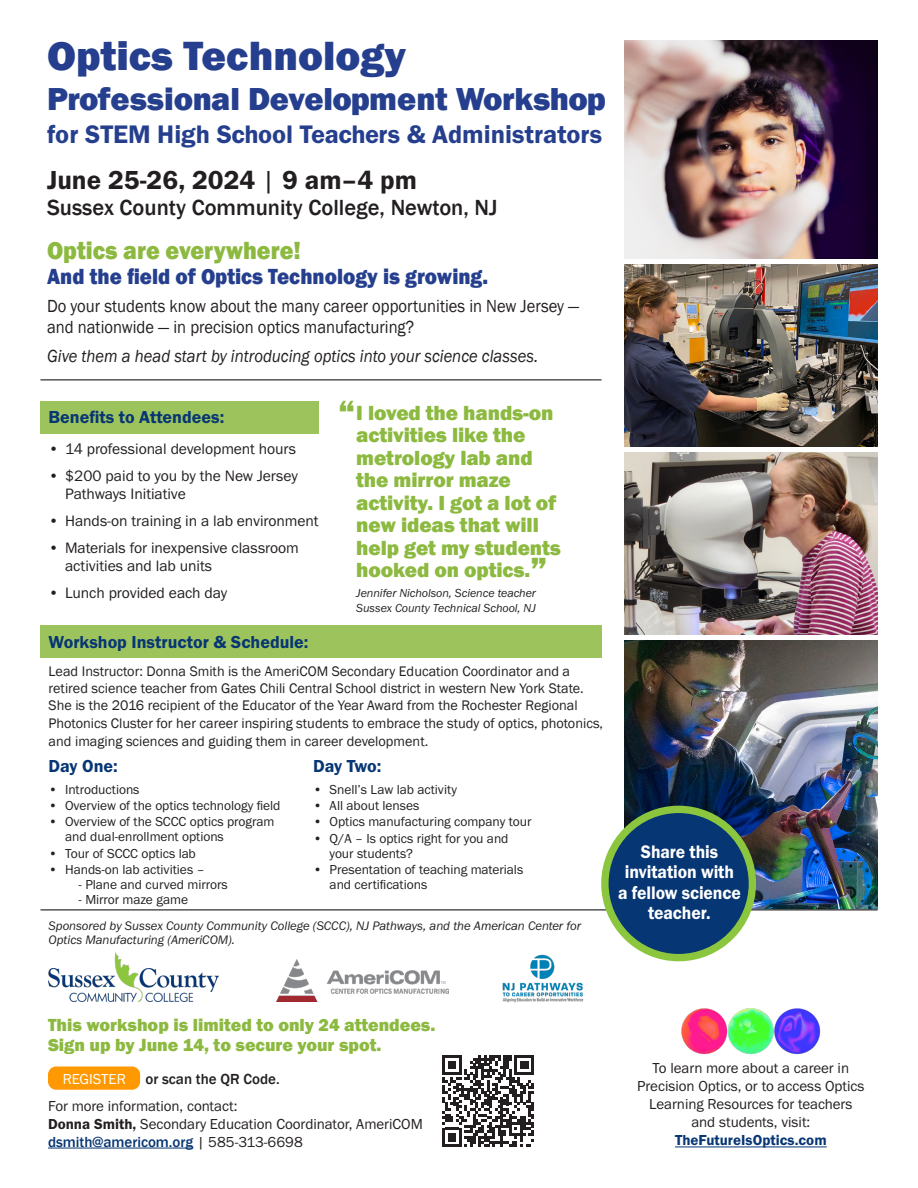
<style>
.page{position:relative;width:918px;height:1188px;background:#fff}
.page>*{position:absolute;margin:0;border:0;box-sizing:border-box;transform-origin:0 0}
.t1{font:800 42px "Franklin Gothic";color:#253f8e}
.t2{font:800 32.7px "Franklin Gothic";letter-spacing:-.015em;color:#253f8e}
.t3{font:600 27px "Franklin Gothic FS";color:#231f20}
.t4{font:600 26.25px "Franklin Gothic FS";color:#253f8e}
.Introduction{font:800 25.5px "Franklin Gothic";color:#8cb93f;scale:.92 1}
.Introduction-2{font:800 22.5px "Franklin Gothic";color:#253f8e;scale:.92 1}
.Introduction-3{font:500 22.5px "Franklin Gothic";color:#231f20}
.t5{font:800 21px/22.5px "Franklin Gothic";letter-spacing:-.005em;color:#8cb93f}
.Introduction-4{font:600 18.75px/20.4px "Franklin Gothic FS";letter-spacing:-.005em;color:#fff;text-align:center;scale:.94 1}
.Introduction-5{font:18px/21px "Franklin Gothic";color:#231f20;scale:.92 1}
.CTA{font:800 18px/19.5px "Franklin Gothic";color:#8cb93f}
.Introduction-6{font:italic 18px "Franklin Gothic";color:#231f20;scale:.92 1}
.CTA-2{font:600 18px "Franklin Gothic FS";color:#073674}
.CTA_2{font:600 18px "Franklin Gothic FS";letter-spacing:-.01em;color:#073674}
.t6{font:15.6px/18px "Franklin Gothic FS";letter-spacing:-.005em;color:#231f20}
.t7{font:15px/18px "Franklin Gothic FS";letter-spacing:-.005em;color:#231f20;text-align:center}
.t8{font:500 15px "Franklin Gothic";color:#073674}
.t9{font:600 15px "Franklin Gothic FS";color:#073674}
.t10{font:500 15px "Franklin Gothic";color:#231f20}
.Introduction-7{font:15px "Franklin Gothic FS";color:#fff}
.Body_2{font:14.25px/17.4px "Franklin Gothic";color:#231f20}
.t11{font:13.5px/15px "Franklin Gothic FS";letter-spacing:-.005em;color:#231f20}
.Introduction-8{font:italic 12.75px/13.5px "Franklin Gothic FS";color:#231f20}
.t12{font:italic 12px/15px "Franklin Gothic FS";letter-spacing:-.005em;color:#231f20}
.s1{font-weight:400}
.s2{font-size:37.5px}
.s3{font-weight:600}
.s4{font-family:"Franklin Gothic FS";font-weight:400;color:#231f20}
</style>
<div class="page">
<img style="left:624px;top:641px;width:254px;height:268px">
<div style="left:40px;top:401px;width:279px;height:33px;background:#9dc45c"></div>
<hr style="left:40px;top:379px;width:562px;height:2px;background:#555454">
<hr style="left:40px;top:909px;width:838px;height:2px;background:#555454">
<img style="left:624px;top:265px;width:254px;height:182px">
<img style="left:624px;top:453px;width:254px;height:182px">
<img style="left:624px;top:40px;width:254px;height:219px">
<hr style="left:48px;top:1148px;width:145px;height:1px;background:#073674">
<div style="left:40px;top:625px;width:562px;height:33px;background:#9dc45c"></div>
<hr style="left:675px;top:1147px;width:152px;height:1px;background:#073674">
<div style="left:605px;top:809px;width:147px;height:149px;background:#073674;border-radius:50%"></div>
<div style="left:601px;top:806px;width:155px;height:155px;border:7px solid #8cc63f;border-radius:50%"></div>
<img style="left:681px;top:1008px;width:140px;height:47px">
<img style="left:48px;top:952px;width:170px;height:49px">
<img style="left:276px;top:960px;width:172px;height:41px">
<img style="left:502px;top:954px;width:82px;height:49px">
<svg style="left:442px;top:1055px;width:92px;height:92px"></svg>
<div style="left:48px;top:1066px;width:92px;height:24px;background:#ff9902;border-radius:8px"></div>
<p class="t1" style="left:47px;top:29px;width:360px">Optics Technology</p>
<p class="t2" style="left:47px;top:78px;width:560px">Professional Development Workshop</p>
<p class="t4" style="left:47px;top:120px;width:557px">for STEM High School Teachers &amp; Administrators</p>
<p class="t3" style="left:47px;top:165px;width:371px">June 25-26, 2024 <span class="s1">|</span> 9 am–4 pm</p>
<p class="Introduction-3" style="left:47px;top:193px;width:452px">Sussex County Community College, Newton, NJ</p>
<p class="Introduction" style="left:47px;top:234px;width:277px">Optics are everywhere!</p>
<p class="Introduction-2" style="left:47px;top:262px;width:481px">And the field of Optics Technology is growing.</p>
<p class="Introduction-5" style="left:47px;top:296px;width:580px">Do your students know about the many career opportunities in New Jersey — and nationwide — in precision optics manufacturing?</p>
<p class="Introduction-6" style="left:47px;top:345px;width:535px">Give them a head start by introducing optics into your science classes.</p>
<p class="CTA-2" style="left:49px;top:407px;width:177px">Benefits to Attendees:</p>
<p class="t6" style="left:49px;top:440px;width:249px">• 14 professional development hours</p>
<p class="t6" style="left:65px;top:467px;width:234px;text-indent:-17px">• $200 paid to you by the New Jersey<br>Pathways Initiative</p>
<p class="t6" style="left:49px;top:512px;width:271px">• Hands-on training in a lab environment</p>
<p class="t6" style="left:65px;top:539px;width:235px;text-indent:-17px">• Materials for inexpensive classroom activities and lab units</p>
<p class="t6" style="left:49px;top:584px;width:180px">• Lunch provided each day</p>
<p class="CTA-2" style="left:49px;top:632px;width:261px">Workshop Instructor &amp; Schedule:</p>
<p class="t5" style="left:356px;top:402px;width:206px;text-indent:-18px"><span class="s2">“</span>I loved the hands-on activities like the metrology lab and the mirror maze activity. I got a lot of new ideas that will help get my students hooked on optics.<span class="s2">”</span></p>
<p class="t12" style="left:356px;top:586px;width:181px">Jennifer Nicholson, Science teacher<br>Sussex County Technical School, NJ</p>
<p class="Body_2" style="left:49px;top:663px;width:556px">Lead Instructor: Donna Smith is the AmeriCOM Secondary Education Coordinator and a retired science teacher from Gates Chili Central School district in western New York State.<br>She is the 2016 recipient of the Educator of the Year Award from the Rochester Regional Photonics Cluster for her career inspiring students to embrace the study of optics, photonics, and imaging sciences and guiding them in career development.</p>
<p class="CTA_2" style="left:313px;top:756px;width:70px">Day Two:</p>
<p class="t11" style="left:313px;top:782px;width:145px">• Snell’s Law lab activity</p>
<p class="t11" style="left:313px;top:798px;width:108px">• All about lenses</p>
<p class="t11" style="left:313px;top:815px;width:220px">• Optics manufacturing company tour</p>
<p class="t11" style="left:330px;top:831px;width:180px;text-indent:-16px">• Q/A – Is optics right for you and your students?</p>
<p class="t11" style="left:330px;top:862px;width:195px;text-indent:-16px">• Presentation of teaching materials and certifications</p>
<p class="CTA_2" style="left:49px;top:756px;width:71px">Day One:</p>
<p class="t11" style="left:49px;top:782px;width:92px">• Introductions</p>
<p class="t11" style="left:49px;top:798px;width:233px">• Overview of the optics technology field</p>
<p class="t11" style="left:65px;top:815px;width:211px;text-indent:-16px">• Overview of the SCCC optics program and dual-enrollment options</p>
<p class="t11" style="left:49px;top:846px;width:149px">• Tour of SCCC optics lab</p>
<p class="t11" style="left:49px;top:862px;width:158px">• Hands-on lab activities –</p>
<p class="t11" style="left:79px;top:877px;width:151px">- Plane and curved mirrors</p>
<p class="t11" style="left:79px;top:892px;width:111px">- Mirror maze game</p>
<p class="Introduction-8" style="left:49px;top:920px;width:534px">Sponsored by Sussex County Community College (SCCC), NJ Pathways, and the American Center for<br>Optics Manufacturing (AmeriCOM).</p>
<p class="Introduction-4" style="left:618px;top:842px;width:132px">Share this invitation with a fellow science teacher.</p>
<p class="CTA" style="left:48px;top:1015px;width:389px">This workshop is limited to only 24 attendees.<br>Sign up by June 14, to secure your spot.</p>
<p class="t10" style="left:146px;top:1069px;width:136px">or scan the QR Code.</p>
<p class="t7" style="left:48px;top:1097px;width:191px">For more information, contact:</p>
<p class="t7" style="left:48px;top:1115px;width:376px"><span class="s3">Donna Smith,</span> Secondary Education Coordinator, AmeriCOM</p>
<p class="t8" style="left:48px;top:1132px;width:256px">dsmith@americom.org <span class="s4">| 585-313-6698</span></p>
<p class="Introduction-7" style="left:63px;top:1070px;width:65px">REGISTER</p>
<p class="t7" style="left:637px;top:1060px;width:229px">To learn more about a career in<br>Precision Optics, or to access Optics<br>Learning Resources for teachers and students, visit:</p>
<p class="t9" style="left:675px;top:1132px;width:153px">TheFutureIsOptics.com</p>
</div>
